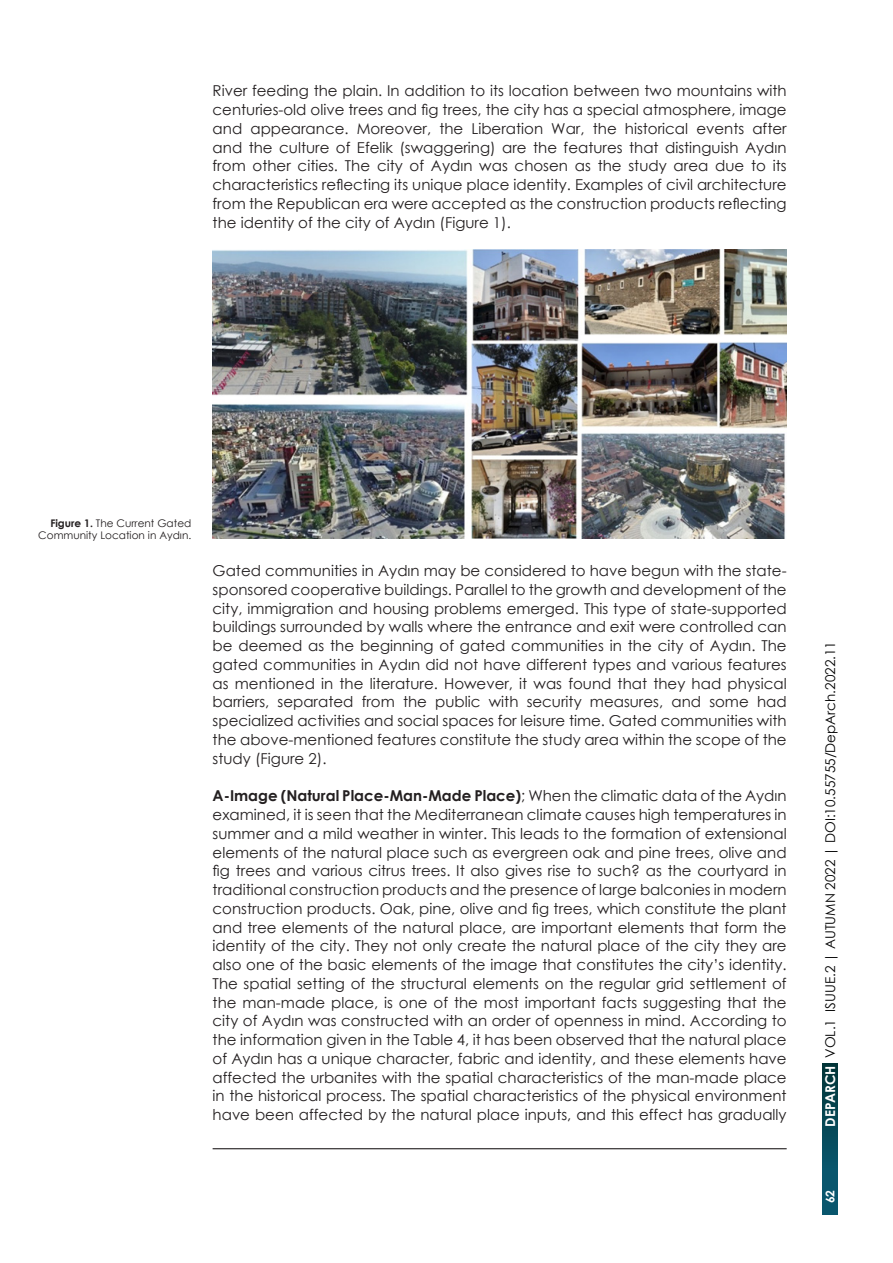
<style>
.page{position:relative;width:893px;height:1263px;background:#fff}
.page>*{position:absolute;margin:0;border:0;box-sizing:border-box;transform-origin:0 0}
.t1{font:15px/18.8px "Century Gothic";color:#231f20;text-align:justify}
.t2{font:13.5px "Century Gothic";color:#000}
.t3{font:700 12px "Century Gothic";color:#fff}
.Figures_Tables{font:10.5px/12px "Century Gothic";color:#231f20;text-align:right}
.s1{font-weight:700}
.s2{font-weight:700;color:#fff}
</style>
<div class="page">
<div style="left:822px;top:1063px;width:16px;height:152px;background:linear-gradient(to bottom,#02373c,#0b5d78)"></div>
<hr style="left:213px;top:1148px;width:574px;height:1px;background:#231f20">
<img style="left:213px;top:249px;width:574px;height:290px">
<p class="t1" style="left:213px;top:81px;width:576px">River feeding the plain. In addition to its location between two mountains with centuries-old olive trees and fig trees, the city has a special atmosphere, image and appearance. Moreover, the Liberation War, the historical events after and the culture of Efelik (swaggering) are the features that distinguish Aydın from other cities. The city of Aydın was chosen as the study area due to its characteristics reflecting its unique place identity. Examples of civil architecture from the Republican era were accepted as the construction products reflecting the identity of the city of Aydın (Figure 1).</p>
<p class="Figures_Tables" style="left:38px;top:517px;width:155px"><span class="s1">Figure 1.</span> The Current Gated<br>Community Location in Aydın.</p>
<p class="t1" style="left:213px;top:561px;width:576px">Gated communities in Aydın may be considered to have begun with the state&shy;sponsored cooperative buildings. Parallel to the growth and development of the city, immigration and housing problems emerged. This type of state-supported buildings surrounded by walls where the entrance and exit were controlled can be deemed as the beginning of gated communities in the city of Aydın. The gated communities in Aydın did not have different types and various features as mentioned in the literature. However, it was found that they had physical barriers, separated from the public with security measures, and some had specialized activities and social spaces for leisure time. Gated communities with the above-mentioned features constitute the study area within the scope of the study (Figure 2).</p>
<p class="t1" style="left:213px;top:786px;width:576px"><span class="s1">A-Image (Natural Place-Man-Made Place)</span>; When the climatic data of the Aydın examined, it is seen that the Mediterranean climate causes high temperatures in summer and a mild weather in winter. This leads to the formation of extensional elements of the natural place such as evergreen oak and pine trees, olive and fig trees and various citrus trees. It also gives rise to such? as the courtyard in traditional construction products and the presence of large balconies in modern construction products. Oak, pine, olive and fig trees, which constitute the plant and tree elements of the natural place, are important elements that form the identity of the city. They not only create the natural place of the city they are also one of the basic elements of the image that constitutes the city’s identity.<br>The spatial setting of the structural elements on the regular grid settlement of the man-made place, is one of the most important facts suggesting that the city of Aydın was constructed with an order of openness in mind. According to the information given in the Table 4, it has been observed that the natural place of Aydın has a unique character, fabric and identity, and these elements have affected the urbanites with the spatial characteristics of the man-made place in the historical process. The spatial characteristics of the physical environment have been affected by the natural place inputs, and this effect has gradually</p>
<p class="t2" style="left:821px;top:1127px;width:487px;rotate:-90deg"><span class="s2">DEPARCH</span> VOL.1 ISUUE.2 | AUTUMN 2022 | DOI:10.55755/DepArch.2022.11</p>
<p class="t3" style="left:821px;top:1203px;width:15px;rotate:-90deg">62</p>
</div>
